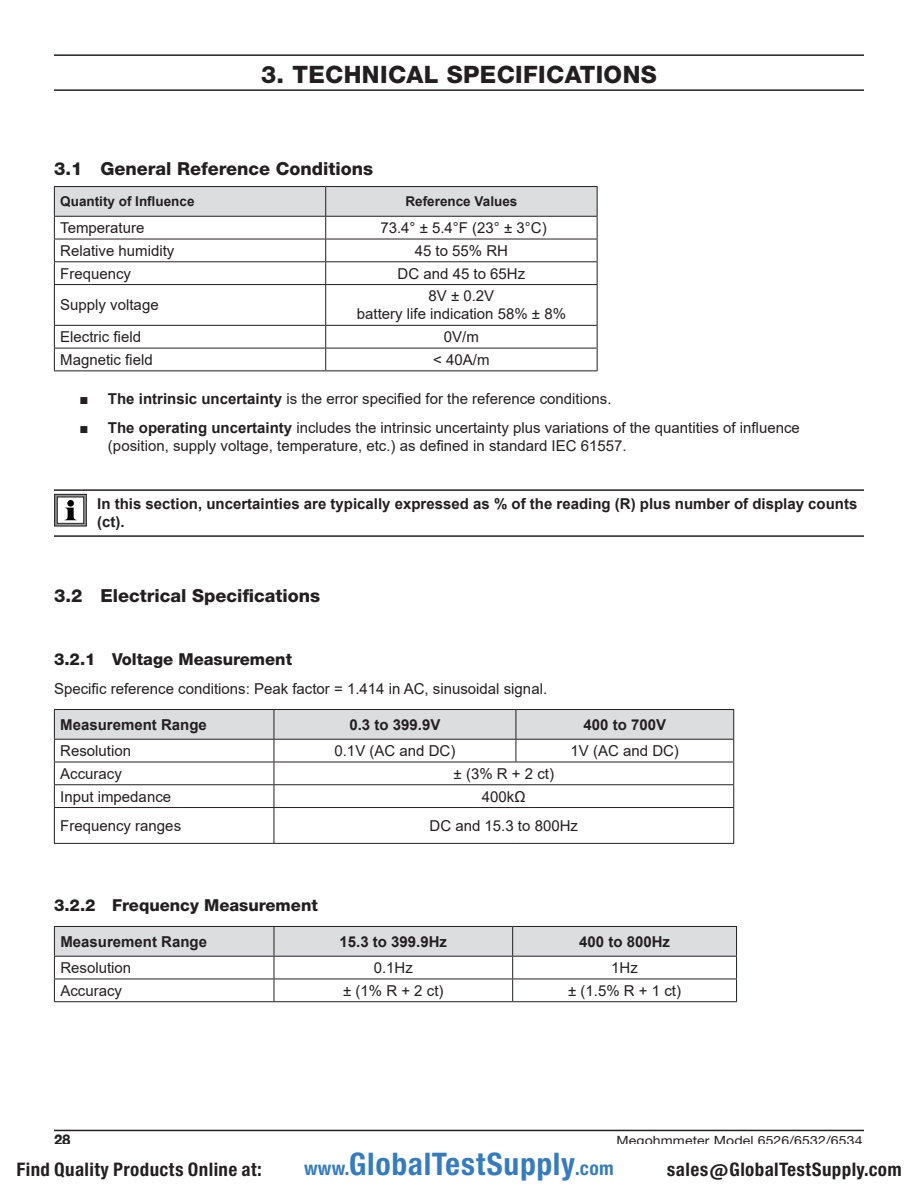
<style>
.page{position:relative;width:918px;height:1188px;background:#fff}
.page>*{position:absolute;margin:0;border:0;box-sizing:border-box;transform-origin:0 0}
.t1{font:29.7px "Europa Gro Nr 2 SBOP Bol Con";letter-spacing:.02em;color:#367bbc}
.t2{font:800 24px "Helvetica Neue LT Std";letter-spacing:.015em;color:#231f20}
.t3{font:800 18px "Helvetica Neue LT Std";color:#231f20}
.t4{font:17.85px "Europa Gro Nr 2 SBOP Bol Con";letter-spacing:.02em;color:#231f20}
.t5{font:800 16.5px "Helvetica Neue LT Std";color:#231f20}
.t6{font:15px/18px "Arial";color:#231f20;text-align:center}
.t7{font:700 15px/18px "Arial";color:#231f20}
.t8{font:800 15px "Helvetica Neue LT Std";color:#231f20;scale:.9 1}
.t9{font:700 13.5px "Arial";color:#231f20}
.t10{font:12.75px "Helvetica Neue LT Std";letter-spacing:.01em;color:#231f20;scale:1.1 1}
.s1{font-weight:700}
.s2{font-size:18.3px}
</style>
<div class="page">
<hr style="left:54px;top:1130px;width:810px;height:1px;background:#231f20">
<hr style="left:54px;top:54px;width:810px;height:2px;background:#231f20">
<hr style="left:54px;top:89px;width:810px;height:2px;background:#231f20">
<hr style="left:54px;top:489px;width:810px;height:2px;background:#231f20">
<hr style="left:54px;top:535px;width:810px;height:2px;background:#231f20">
<hr style="left:54px;top:186px;width:272px;height:1px;background:#231f20">
<hr style="left:326px;top:186px;width:272px;height:1px;background:#231f20">
<svg style="left:54px;top:187px;width:544px;height:97px"></svg>
<hr style="left:54px;top:284px;width:272px;height:1px;background:#231f20">
<hr style="left:54px;top:285px;width:1px;height:40px;background:#231f20">
<hr style="left:326px;top:284px;width:272px;height:1px;background:#231f20">
<hr style="left:325px;top:285px;width:1px;height:40px;background:#231f20">
<hr style="left:597px;top:285px;width:1px;height:40px;background:#231f20">
<hr style="left:54px;top:325px;width:272px;height:1px;background:#231f20">
<hr style="left:326px;top:325px;width:272px;height:1px;background:#231f20">
<hr style="left:54px;top:348px;width:272px;height:1px;background:#231f20">
<svg style="left:54px;top:326px;width:1px;height:44px"></svg>
<hr style="left:326px;top:348px;width:272px;height:1px;background:#231f20">
<svg style="left:325px;top:326px;width:1px;height:44px"></svg>
<svg style="left:597px;top:326px;width:1px;height:44px"></svg>
<hr style="left:54px;top:370px;width:272px;height:1px;background:#231f20">
<hr style="left:326px;top:370px;width:272px;height:1px;background:#231f20">
<svg style="left:56px;top:496px;width:29px;height:29px"></svg>
<div style="left:54px;top:494px;width:33px;height:33px;border:1px solid #231f20"></div>
<div style="left:57px;top:497px;width:27px;height:26px;background:#fff"></div>
<div style="left:57px;top:497px;width:27px;height:27px;border:1px solid #231f20"></div>
<svg style="left:64px;top:508px;width:13px;height:12px"></svg>
<div style="left:67px;top:500px;width:7px;height:7px;background:#000;border-radius:50%"></div>
<hr style="left:54px;top:709px;width:220px;height:1px;background:#231f20">
<hr style="left:274px;top:709px;width:242px;height:1px;background:#231f20">
<hr style="left:516px;top:709px;width:218px;height:1px;background:#231f20">
<svg style="left:54px;top:710px;width:680px;height:97px"></svg>
<hr style="left:54px;top:807px;width:220px;height:1px;background:#231f20">
<hr style="left:54px;top:808px;width:1px;height:35px;background:#231f20">
<hr style="left:274px;top:807px;width:242px;height:1px;background:#231f20">
<hr style="left:274px;top:808px;width:1px;height:35px;background:#231f20">
<hr style="left:516px;top:807px;width:218px;height:1px;background:#231f20">
<hr style="left:733px;top:808px;width:1px;height:35px;background:#231f20">
<hr style="left:54px;top:843px;width:220px;height:1px;background:#231f20">
<hr style="left:274px;top:843px;width:242px;height:1px;background:#231f20">
<hr style="left:516px;top:843px;width:218px;height:1px;background:#231f20">
<svg style="left:54px;top:926px;width:683px;height:75px"></svg>
<hr style="left:54px;top:1001px;width:220px;height:1px;background:#231f20">
<hr style="left:274px;top:1001px;width:239px;height:1px;background:#231f20">
<hr style="left:513px;top:1001px;width:224px;height:1px;background:#231f20">
<h2 class="t2" style="left:261px;top:60px;width:397px">3. TECHNICAL SPECIFICATIONS</h2>
<p class="t3" style="left:54px;top:158px;width:321px">3.1 General Reference Conditions</p>
<p class="t9" style="left:60px;top:192px;width:136px">Quantity of Influence</p>
<p class="t9" style="left:406px;top:192px;width:113px">Reference Values</p>
<p class="t6" style="left:60px;top:219px;width:86px">Temperature</p>
<p class="t6" style="left:380px;top:219px;width:168px">73.4° ± 5.4°F (23° ± 3°C)</p>
<p class="t6" style="left:60px;top:242px;width:116px">Relative humidity</p>
<p class="t6" style="left:415px;top:242px;width:95px">45 to 55% RH</p>
<p class="t6" style="left:60px;top:264px;width:72px">Frequency</p>
<p class="t6" style="left:398px;top:264px;width:129px">DC and 45 to 65Hz</p>
<p class="t6" style="left:60px;top:296px;width:100px">Supply voltage</p>
<p class="t6" style="left:357px;top:287px;width:211px">8V ± 0.2V<br>battery life indication 58% ± 8%</p>
<p class="t6" style="left:60px;top:328px;width:82px">Electric field</p>
<p class="t6" style="left:444px;top:328px;width:37px">0V/m</p>
<p class="t6" style="left:60px;top:351px;width:94px">Magnetic field</p>
<p class="t6" style="left:433px;top:351px;width:58px">&lt; 40A/m</p>
<p class="t6" style="left:79px;top:390px;width:534px"><span class="s1">■ The intrinsic uncertainty</span> is the error specified for the reference conditions.</p>
<p class="t6" style="left:108px;top:419px;width:693px;text-align:left;text-indent:-29px"><span class="s1">■ The operating uncertainty</span> includes the intrinsic uncertainty plus variations of the quantities of influence (position, supply voltage, temperature, etc.) as defined in standard IEC 61557.</p>
<p class="t7" style="left:97px;top:495px;width:762px">In this section, uncertainties are typically expressed as % of the reading (R) plus number of display counts (ct).</p>
<p class="t3" style="left:54px;top:585px;width:268px">3.2 Electrical Specifications</p>
<p class="t5" style="left:54px;top:650px;width:240px">3.2.1 Voltage Measurement</p>
<p class="t6" style="left:54px;top:680px;width:495px">Specific reference conditions: Peak factor = 1.414 in AC, sinusoidal signal.</p>
<p class="t7" style="left:60px;top:716px;width:148px">Measurement Range</p>
<p class="t7" style="left:349px;top:716px;width:92px">0.3 to 399.9V</p>
<p class="t7" style="left:584px;top:716px;width:84px">400 to 700V</p>
<p class="t6" style="left:60px;top:742px;width:72px">Resolution</p>
<p class="t6" style="left:334px;top:742px;width:122px">0.1V (AC and DC)</p>
<p class="t6" style="left:571px;top:742px;width:110px">1V (AC and DC)</p>
<p class="t6" style="left:60px;top:764px;width:63px">Accuracy</p>
<p class="t6" style="left:454px;top:764px;width:102px">± (3% R + 2 ct)</p>
<p class="t6" style="left:60px;top:787px;width:112px">Input impedance</p>
<p class="t6" style="left:482px;top:787px;width:46px">400kΩ</p>
<p class="t6" style="left:60px;top:817px;width:122px">Frequency ranges</p>
<p class="t6" style="left:430px;top:817px;width:150px">DC and 15.3 to 800Hz</p>
<p class="t5" style="left:54px;top:895px;width:265px">3.2.2 Frequency Measurement</p>
<p class="t7" style="left:60px;top:933px;width:148px">Measurement Range</p>
<p class="t7" style="left:340px;top:933px;width:109px">15.3 to 399.9Hz</p>
<p class="t7" style="left:579px;top:933px;width:92px">400 to 800Hz</p>
<p class="t6" style="left:60px;top:959px;width:72px">Resolution</p>
<p class="t6" style="left:374px;top:959px;width:41px">0.1Hz</p>
<p class="t6" style="left:611px;top:959px;width:28px">1Hz</p>
<p class="t6" style="left:60px;top:981px;width:63px">Accuracy</p>
<p class="t6" style="left:343px;top:981px;width:102px">± (1% R + 2 ct)</p>
<p class="t6" style="left:568px;top:981px;width:114px">± (1.5% R + 1 ct)</p>
<p class="t8" style="left:54px;top:1130px;width:20px">28</p>
<p class="t10" style="left:616px;top:1133px;width:225px">Megohmmeter Model 6526/6532/6534</p>
<p class="t4" style="left:16px;top:1159px;width:247px">Find Quality Products Online at:</p>
<h1 class="t1" style="left:304px;top:1147px;width:311px"><span class="s2">www.</span>GlobalTestSupply<span class="s2">.com</span></h1>
<p class="t4" style="left:667px;top:1159px;width:236px">sales@GlobalTestSupply.com</p>
</div>
